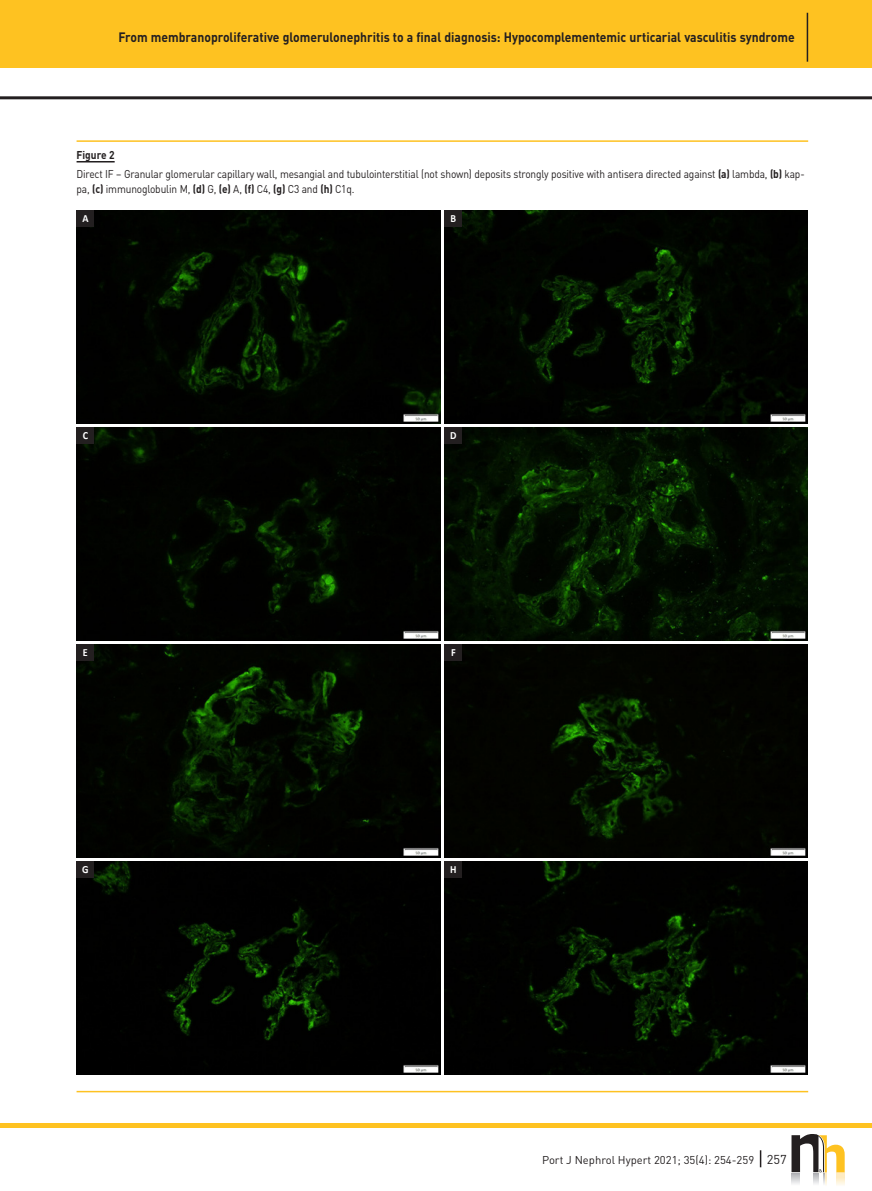
<style>
.page{position:relative;width:872px;height:1191px;background:#fff}
.page>*{position:absolute;margin:0;border:0;box-sizing:border-box;transform-origin:0 0}
.t1{font:700 13.5px "DIN";color:#231f20;scale:.9 1}
.t2{font:11.25px/19.2px "DIN";letter-spacing:-.015em;color:#231f20;scale:.9 1}
.t3{font:11.25px "DIN";letter-spacing:-.015em;color:#231f20}
.t4{font:700 10.95px "Calibri";color:#fff;scale:.93 1}
.s1{font-weight:700}
.s2{font-size:12.75px}
</style>
<div class="page">
<hr style="left:0;top:96px;width:872px;height:3px;background:#231f20">
<hr style="left:0;top:1123px;width:872px;height:4px;background:#fec221">
<svg style="left:760px;top:1150px;width:1px;height:17px"></svg>
<div style="left:0;top:0;width:872px;height:68px;background:#fec221"></div>
<svg style="left:791px;top:1134px;width:53px;height:51px"></svg>
<hr style="left:806px;top:13px;width:2px;height:49px;background:#231f20">
<hr style="left:77px;top:140px;width:731px;height:2px;background:#fec221">
<hr style="left:77px;top:161px;width:38px;height:1px;background:#231f20">
<hr style="left:77px;top:1090px;width:731px;height:2px;background:#fec221">
<img style="left:77px;top:861px;width:363px;height:213px">
<img style="left:444px;top:861px;width:363px;height:213px">
<img style="left:77px;top:210px;width:363px;height:213px">
<img style="left:444px;top:210px;width:363px;height:213px">
<img style="left:444px;top:644px;width:363px;height:213px">
<img style="left:77px;top:427px;width:363px;height:213px">
<img style="left:444px;top:427px;width:363px;height:213px">
<img style="left:77px;top:644px;width:363px;height:213px">
<div style="left:77px;top:210px;width:17px;height:17px;background:#231f20"></div>
<div style="left:77px;top:427px;width:17px;height:17px;background:#231f20"></div>
<div style="left:77px;top:644px;width:17px;height:16px;background:#231f20"></div>
<div style="left:77px;top:861px;width:17px;height:16px;background:#231f20"></div>
<div style="left:445px;top:210px;width:17px;height:17px;background:#231f20"></div>
<div style="left:445px;top:427px;width:17px;height:17px;background:#231f20"></div>
<div style="left:445px;top:644px;width:17px;height:16px;background:#231f20"></div>
<div style="left:445px;top:861px;width:17px;height:16px;background:#231f20"></div>
<p class="t1" style="left:118px;top:28px;width:752px">From membranoproliferative glomerulonephritis to a final diagnosis: Hypocomplementemic urticarial vasculitis syndrome</p>
<p class="t2" style="left:77px;top:145px;width:810px"><span class="s1">Figure 2<br></span>Direct IF – Granular glomerular capillary wall, mesangial and tubulointerstitial (not shown) deposits strongly positive with antisera directed against <span class="s1">(a)</span> lambda, <span class="s1">(b)</span> kap-</p>
<p class="t2" style="left:77px;top:179px;width:310px">pa, <span class="s1">(c)</span> immunoglobulin M, <span class="s1">(d)</span> G, <span class="s1">(e)</span> A, <span class="s1">(f)</span> C4, <span class="s1">(g)</span> C3 and <span class="s1">(h)</span> C1q.</p>
<p class="t4" style="left:82px;top:210px;width:8px">A</p>
<p class="t4" style="left:450px;top:210px;width:8px">B</p>
<p class="t4" style="left:83px;top:427px;width:7px">C</p>
<p class="t4" style="left:450px;top:427px;width:8px">D</p>
<p class="t4" style="left:83px;top:644px;width:7px">E</p>
<p class="t4" style="left:451px;top:644px;width:6px">F</p>
<p class="t4" style="left:82px;top:861px;width:8px">G</p>
<p class="t4" style="left:450px;top:861px;width:8px">H</p>
<p class="t3" style="left:542px;top:1152px;width:246px">Port J Nephrol Hypert 2021; 35(4): 254-259 <span class="s2">257</span></p>
</div>
